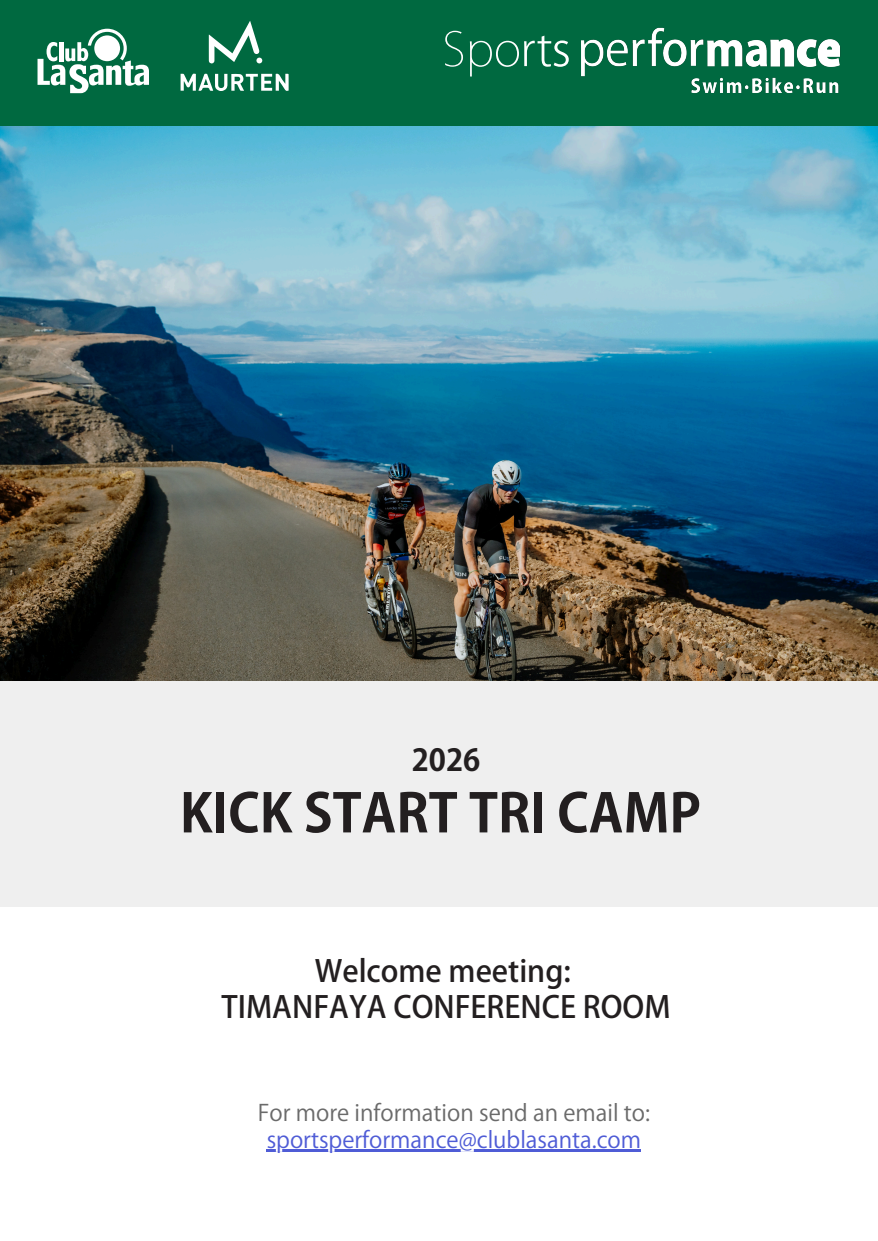
<style>
.page{position:relative;width:878px;height:1241px;background:#fff}
.page>*{position:absolute;margin:0;border:0;box-sizing:border-box;transform-origin:0 0}
.t1{font:700 52.5px "Koz Go Pr 6 N";color:#231f20}
.t2{font:500 30px/35.4px "Koz Go Pr 6 N";color:#231f20;text-align:center}
.t3{font:700 30px "Koz Go Pr 6 N";color:#231f20}
.t4{font:22.5px "Koz Go Pr 6 N";color:#4f5cd6}
.t5{font:22.5px "Koz Go Pr 6 N";color:#6a6a6a}
</style>
<div class="page">
<div style="left:0;top:680px;width:878px;height:227px;background:#efefef"></div>
<div style="left:0;top:0;width:877px;height:127px;background:#006940"></div>
<img style="left:0;top:127px;width:878px;height:553px">
<svg style="left:37px;top:29px;width:112px;height:64px"></svg>
<svg style="left:209px;top:21px;width:53px;height:42px"></svg>
<svg style="left:261px;top:74px;width:27px;height:17px"></svg>
<svg style="left:180px;top:74px;width:70px;height:17px"></svg>
<svg style="left:445px;top:31px;width:18px;height:36px"></svg>
<svg style="left:470px;top:36px;width:98px;height:41px"></svg>
<img style="left:581px;top:27px;width:259px;height:67px">
<hr style="left:267px;top:1149px;width:374px;height:2px;background:#4f5cd6">
<p class="t3" style="left:412px;top:745px;width:70px">2026</p>
<p class="t1" style="left:180px;top:786px;width:522px">KICK START TRI CAMP</p>
<p class="t2" style="left:222px;top:953px;width:450px">Welcome meeting:<br>TIMANFAYA CONFERENCE ROOM</p>
<h1 class="t5" style="left:258px;top:1101px;width:393px">For more information send an email to:</h1>
<h2 class="t4" style="left:267px;top:1128px;width:376px">sportsperformance@clublasanta.com</h2>
</div>
